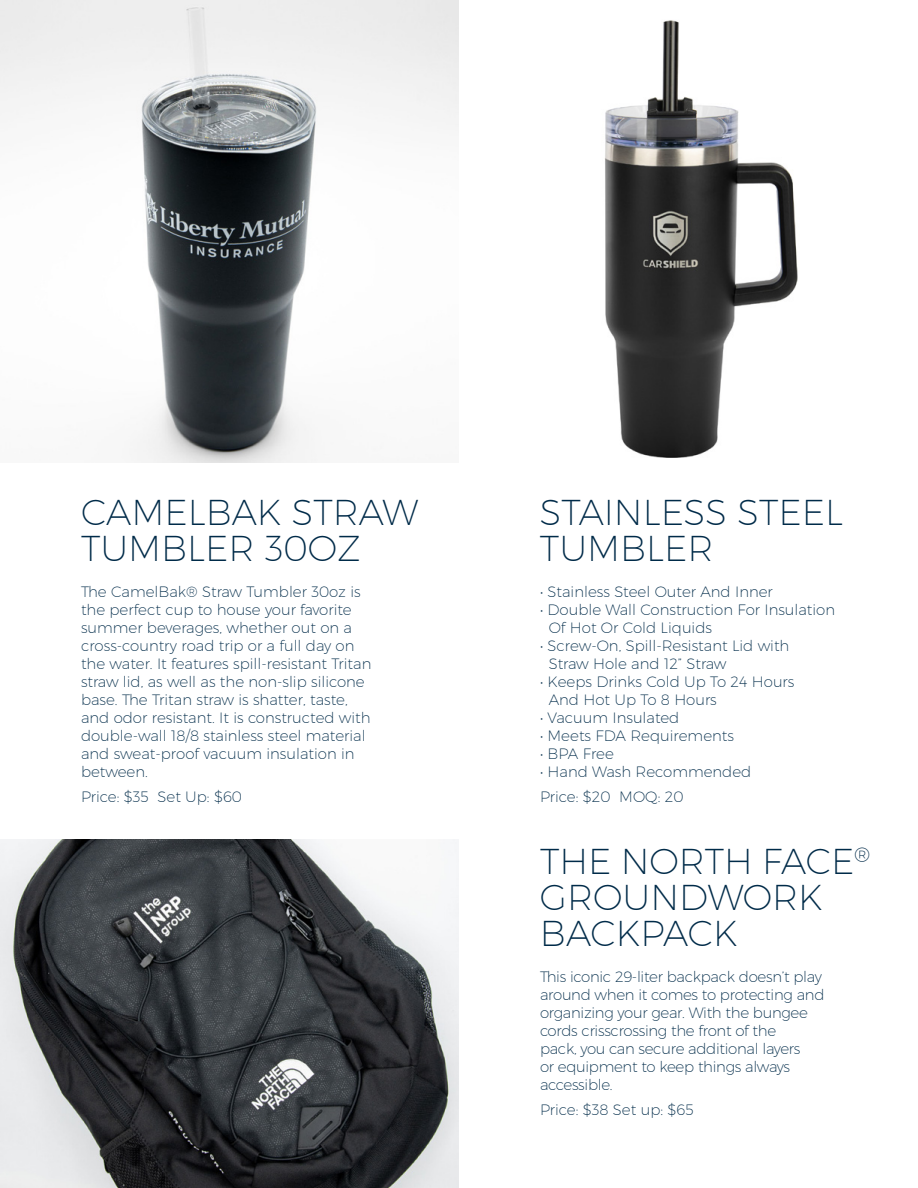
<style>
.page{position:relative;width:918px;height:1188px;background:#fff}
.page>*{position:absolute;margin:0;border:0;box-sizing:border-box;transform-origin:0 0}
.t1{font:36px/36px "Trueno Ult Lt";color:#002b49}
.t2{font:15px/18px "Trueno Ult Lt";color:#002b49}
.t3{font:15px/18px "Trueno Ult Lt";letter-spacing:-.02em;color:#002b49}
</style>
<div class="page">
<img style="left:0;top:839px;width:459px;height:349px">
<img style="left:0;top:0;width:459px;height:462px">
<img style="left:605px;top:20px;width:193px;height:438px">
<h1 class="t1" style="left:81px;top:493px;width:339px">CAMELBAK STRAW<br>TUMBLER 30OZ</h1>
<p class="t2" style="left:81px;top:582px;width:292px">The CamelBak® Straw Tumbler 30oz is the perfect cup to house your favorite summer beverages, whether out on a cross-country road trip or a full day on the water. It features spill-resistant Tritan straw lid, as well as the non-slip silicone base. The Tritan straw is shatter, taste, and odor resistant. It is constructed with double-wall 18/8 stainless steel material and sweat-proof vacuum insulation in between.</p>
<p class="t2" style="left:81px;top:787px;width:163px">Price: $35 Set Up: $60</p>
<h1 class="t1" style="left:540px;top:493px;width:305px">STAINLESS STEEL<br>TUMBLER</h1>
<p class="t2" style="left:540px;top:582px;width:234px">• Stainless Steel Outer And Inner</p>
<p class="t2" style="left:549px;top:600px;width:288px;text-indent:-9px">• Double Wall Construction For Insulation<br>Of Hot Or Cold Liquids</p>
<p class="t2" style="left:549px;top:636px;width:242px;text-indent:-9px">• Screw-On, Spill-Resistant Lid with<br>Straw Hole and 12” Straw</p>
<p class="t2" style="left:549px;top:672px;width:247px;text-indent:-9px">• Keeps Drinks Cold Up To 24 Hours<br>And Hot Up To 8 Hours</p>
<p class="t2" style="left:540px;top:708px;width:141px">• Vacuum Insulated</p>
<p class="t2" style="left:540px;top:726px;width:196px">• Meets FDA Requirements</p>
<p class="t2" style="left:540px;top:744px;width:75px">• BPA Free</p>
<p class="t2" style="left:540px;top:759px;width:213px;line-height:24.8px">• Hand Wash Recommended<br>Price: $20 MOQ: 20</p>
<h1 class="t1" style="left:540px;top:842px;width:332px">THE NORTH FACE<sup>®<br></sup>GROUNDWORK<br>BACKPACK</h1>
<p class="t3" style="left:540px;top:967px;width:286px">This iconic 29-liter backpack doesn’t play around when it comes to protecting and organizing your gear. With the bungee cords crisscrossing the front of the<br>pack, you can secure additional layers<br>or equipment to keep things always accessible.</p>
<p class="t2" style="left:540px;top:1100px;width:155px">Price: $38 Set up: $65</p>
</div>
